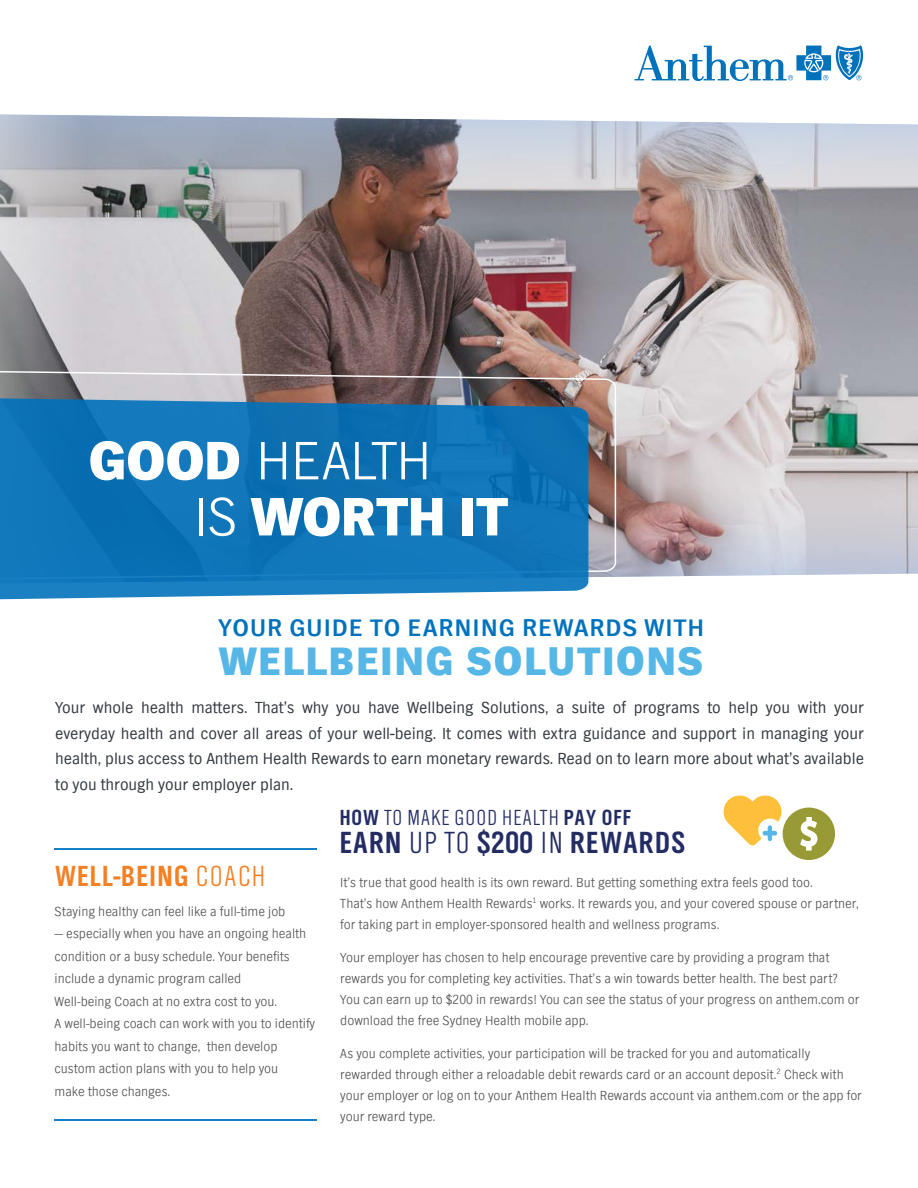
<style>
.page{position:relative;width:918px;height:1188px;background:#fff}
.page>*{position:absolute;margin:0;border:0;box-sizing:border-box;transform-origin:0 0}
.t1{font:300 56.1px "TV Nord EF";color:#fff}
.t2{font:800 56.1px "TV Nord EF";color:#fff}
.t3{font:800 40.95px "TV Nord EF";letter-spacing:.05em;color:#56b7e7}
.t4{font:31.5px "TV Nord EF Bold Con";letter-spacing:.05em;color:#232c63}
.t5{font:30px "TV Nord EF Bold Con";letter-spacing:.05em;color:#f58023}
.t6{font:700 25.2px "TV Nord EF";letter-spacing:.05em;color:#0072bc}
.t7{font:22.5px "TV Nord EF Light Con";letter-spacing:.05em;color:#232c63}
.t8{font:16.5px/25.5px "TV Nord EF";color:#333941;text-align:justify}
.t9{font:300 13.5px/21px "TV Nord EF";color:#4d4c4f}
.s1{font-weight:800}
.s2{font-weight:300}
.s3{font-family:"TV Nord EF Light Con"}
.s4{font-family:"TV Nord EF Bold Con"}
</style>
<div class="page">
<div style="left:0;top:108px;width:918px;height:482px;background:#95b7eb;opacity:.78"></div>
<img style="left:0;top:370px;width:617px;height:212px">
<svg style="left:0;top:396px;width:588px;height:204px;background:#1977b6"></svg>
<svg style="left:634px;top:45px;width:229px;height:36px"></svg>
<svg style="left:723px;top:795px;width:112px;height:65px"></svg>
<hr style="left:55px;top:848px;width:262px;height:1px;background:#1681c4">
<hr style="left:55px;top:1120px;width:262px;height:1px;background:#1681c4">
<p class="t1" style="left:89px;top:430px;width:344px"><span class="s1">GOOD</span> HEALTH</p>
<p class="t2" style="left:194px;top:484px;width:315px"><span class="s2">IS</span> WORTH IT</p>
<p class="t6" style="left:219px;top:613px;width:487px">YOUR GUIDE TO EARNING REWARDS WITH</p>
<p class="t3" style="left:219px;top:637px;width:485px">WELLBEING SOLUTIONS</p>
<p class="t8" style="left:55px;top:696px;width:810px">Your whole health matters. That’s why you have Wellbeing Solutions, a suite of programs to help you with your everyday health and cover all areas of your well-being. It comes with extra guidance and support in managing your health, plus access to Anthem Health Rewards to earn monetary rewards. Read on to learn more about what’s available to you through your employer plan.</p>
<p class="t5" style="left:55px;top:858px;width:211px">WELL-BEING <span class="s3">COACH</span></p>
<p class="t9" style="left:55px;top:901px;width:232px">Staying healthy can feel like a full-time job</p>
<p class="t9" style="left:55px;top:923px;width:262px;line-height:22.5px">— especially when you have an ongoing health condition or a busy schedule. Your benefits include a dynamic program called<br>Well-being Coach at no extra cost to you.<br>A well-being coach can work with you to identify habits you want to change, then develop custom action plans with you to help you<br>make those changes.</p>
<p class="t7" style="left:340px;top:805px;width:293px"><span class="s4">HOW</span> TO MAKE GOOD HEALTH <span class="s4">PAY OFF</span></p>
<p class="t4" style="left:340px;top:824px;width:347px">EARN <span class="s3">UP TO</span> $200 <span class="s3">IN</span> REWARDS</p>
<p class="t9" style="left:340px;top:872px;width:520px">It’s true that good health is its own reward. But getting something extra feels good too.<br>That’s how Anthem Health Rewards<sup>1</sup> works. It rewards you, and your covered spouse or partner, for taking part in employer-sponsored health and wellness programs.</p>
<p class="t9" style="left:340px;top:947px;width:521px">Your employer has chosen to help encourage preventive care by providing a program that rewards you for completing key activities. That’s a win towards better health. The best part?<br>You can earn up to $200 in rewards! You can see the status of your progress on anthem.com or download the free Sydney Health mobile app.</p>
<p class="t9" style="left:340px;top:1043px;width:523px">As you complete activities, your participation will be tracked for you and automatically rewarded through either a reloadable debit rewards card or an account deposit.<sup>2</sup> Check with your employer or log on to your Anthem Health Rewards account via anthem.com or the app for your reward type.</p>
</div>
